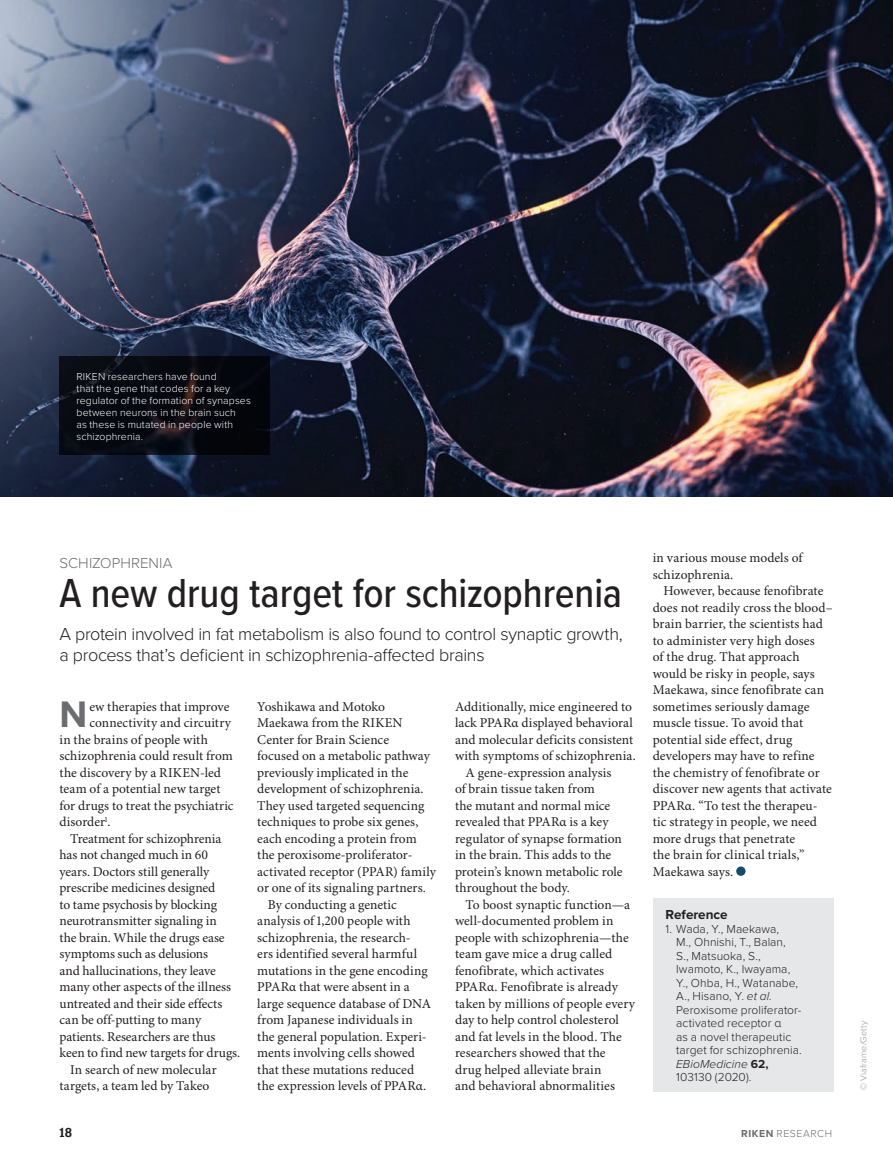
<style>
.page{position:relative;width:893px;height:1174px;background:#fff}
.page>*{position:absolute;margin:0;border:0;box-sizing:border-box;transform-origin:0 0}
.Headline{font:500 42px "Proxima Nova Cond";letter-spacing:-.005em;color:#231f20}
.Body_Drop_Cap{font:700 38.25px "Proxima Nova";color:#6c6d70}
.Standfirst{font:300 18px/21px "Proxima Nova";letter-spacing:-.02em;color:#231f20}
.Field_of_Study{font:300 15px "Proxima Nova";letter-spacing:.005em;color:#6c6d70}
.Body_Indent{font:13.5px/16.5px "Minion Pro";color:#231f20}
.Body_Drop_Cap-2{font:13.5px "Minion Pro";letter-spacing:.005em;color:#231f20}
.t1{font:700 13.5px "Proxima Nova";color:#231f20}
.t2{font:700 13.5px "Amasis MT Pro";color:#231f20}
.t3{font:300 12px/13.5px "Proxima Nova";letter-spacing:.005em;color:#231f20}
.t4{font:300 10.5px/12px "Proxima Nova";letter-spacing:.01em;color:#fff}
.t5{font:300 10.5px "Proxima Nova";letter-spacing:.05em;color:#6c6d70}
.t6{font:300 9px "Proxima Nova";letter-spacing:.02em;color:#939598}
.s1{font-style:italic}
.s2{font-weight:700}
</style>
<div class="page">
<div style="left:736px;top:866px;width:9px;height:10px;background:#154b66;border-radius:50%"></div>
<div style="left:653px;top:897px;width:180px;height:194px;background:#e6e7e9"></div>
<img style="left:0;top:0;width:893px;height:496px">
<svg style="left:60px;top:356px;width:210px;height:99px;background:#080a11"></svg>
<p class="t4" style="left:77px;top:370px;width:176px">RIKEN researchers have found<br>that the gene that codes for a key regulator of the formation of synapses between neurons in the brain such<br>as these is mutated in people with schizophrenia.</p>
<p class="Field_of_Study" style="left:60px;top:552px;width:114px">SCHIZOPHRENIA</p>
<p class="Headline" style="left:60px;top:562px;width:564px">A new drug target for schizophrenia</p>
<p class="Standfirst" style="left:60px;top:623px;width:565px">A protein involved in fat metabolism is also found to control synaptic growth, a process that’s deficient in schizophrenia-affected brains</p>
<p class="Body_Drop_Cap" style="left:60px;top:686px;width:29px">N</p>
<p class="Body_Drop_Cap-2" style="left:89px;top:698px;width:141px">ew therapies that improve</p>
<p class="Body_Drop_Cap-2" style="left:89px;top:715px;width:143px">connectivity and circuitry</p>
<p class="Body_Drop_Cap-2" style="left:60px;top:731px;width:150px">in the brains of people with</p>
<p class="Body_Drop_Cap-2" style="left:60px;top:748px;width:175px">schizophrenia could result from</p>
<p class="Body_Drop_Cap-2" style="left:60px;top:764px;width:163px">the discovery by a RIKEN-led</p>
<p class="Body_Drop_Cap-2" style="left:60px;top:781px;width:162px">team of a potential new target</p>
<p class="Body_Drop_Cap-2" style="left:60px;top:797px;width:176px">for drugs to treat the psychiatric</p>
<p class="Body_Drop_Cap-2" style="left:60px;top:814px;width:53px">disorder<sup>1</sup>.</p>
<p class="Body_Indent" style="left:60px;top:830px;width:182px;text-indent:11px">Treatment for schizophrenia has not changed much in 60 years. Doctors still generally prescribe medicines designed<br>to tame psychosis by blocking neurotransmitter signaling in<br>the brain. While the drugs ease symptoms such as delusions<br>and hallucinations, they leave many other aspects of the illness untreated and their side effects can be off-putting to many patients. Researchers are thus keen to find new targets for drugs.</p>
<p class="Body_Indent" style="left:60px;top:1061px;width:159px;text-indent:11px">In search of new molecular targets, a team led by Takeo</p>
<p class="Body_Indent" style="left:257px;top:698px;width:180px">Yoshikawa and Motoko<br>Maekawa from the RIKEN<br>Center for Brain Science<br>focused on a metabolic pathway previously implicated in the development of schizophrenia.<br>They used targeted sequencing techniques to probe six genes, each encoding a protein from the peroxisome-proliferator&shy;activated receptor (PPAR) family or one of its signaling partners.</p>
<p class="Body_Indent" style="left:257px;top:896px;width:176px;text-indent:11px">By conducting a genetic analysis of 1,200 people with schizophrenia, the research-<br>ers identified several harmful mutations in the gene encoding<br>PPARα that were absent in a large sequence database of DNA from Japanese individuals in the general population. Experi&shy;ments involving cells showed that these mutations reduced the expression levels of PPARα.</p>
<p class="Body_Indent" style="left:455px;top:698px;width:182px">Additionally, mice engineered to lack PPARα displayed behavioral and molecular deficits consistent with symptoms of schizophrenia.</p>
<p class="Body_Indent" style="left:455px;top:764px;width:169px;text-indent:11px">A gene-expression analysis of brain tissue taken from<br>the mutant and normal mice revealed that PPARα is a key regulator of synapse formation in the brain. This adds to the protein’s known metabolic role throughout the body.</p>
<p class="Body_Indent" style="left:455px;top:896px;width:182px;text-indent:11px">To boost synaptic function—a well-documented problem in people with schizophrenia—the team gave mice a drug called fenofibrate, which activates<br>PPARα. Fenofibrate is already taken by millions of people every day to help control cholesterol and fat levels in the blood. The researchers showed that the drug helped alleviate brain<br>and behavioral abnormalities</p>
<p class="Body_Indent" style="left:653px;top:550px;width:151px">in various mouse models of schizophrenia.</p>
<p class="Body_Indent" style="left:653px;top:583px;width:182px;text-indent:11px">However, because fenofibrate does not readily cross the blood– brain barrier, the scientists had to administer very high doses<br>of the drug. That approach would be risky in people, says<br>Maekawa, since fenofibrate can sometimes seriously damage muscle tissue. To avoid that potential side effect, drug developers may have to refine the chemistry of fenofibrate or discover new agents that activate<br>PPARα. “To test the therapeu&shy;tic strategy in people, we need more drugs that penetrate<br>the brain for clinical trials,”<br>Maekawa says.</p>
<p class="t1" style="left:665px;top:904px;width:64px">Reference</p>
<p class="t3" style="left:676px;top:921px;width:127px;text-indent:-11px">1. Wada, Y., Maekawa,<br>M., Ohnishi, T., Balan,<br>S., Matsuoka, S.,<br>Iwamoto, K., Iwayama,<br>Y., Ohba, H., Watanabe,<br>A., Hisano, Y. <span class="s1">et al.<br></span>Peroxisome proliferator&shy;activated receptor α<br>as a novel therapeutic target for schizophrenia.<br><span class="s1">EBioMedicine</span> <span class="s2">62,<br></span>103130 (2020).</p>
<p class="t2" style="left:60px;top:1123px;width:14px">18</p>
<p class="t5" style="left:741px;top:1125px;width:92px"><span class="s2">RIKEN</span> RESEARCH</p>
<p class="t6" style="left:857px;top:1090px;width:71px;rotate:-90deg">© Viaframe/Getty</p>
</div>
